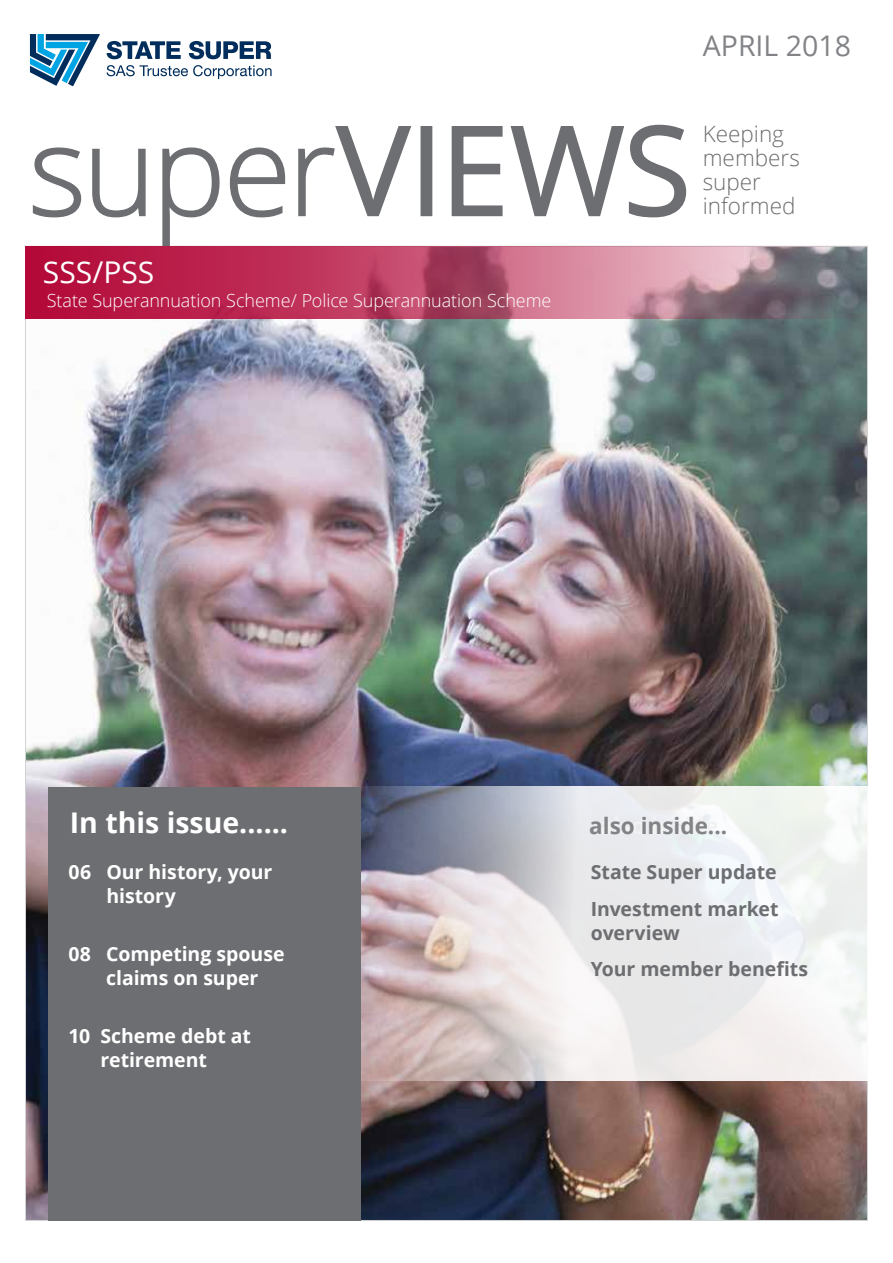
<style>
.page{position:relative;width:893px;height:1263px;background:#fff}
.page>*{position:absolute;margin:0;border:0;box-sizing:border-box;transform-origin:0 0}
.t1{font:300 124.2px "Open Sans";letter-spacing:-.03em;color:#6d6e71}
.t2{font:30px "Open Sans";color:#fff}
.t3{font:700 28.5px "Open Sans";color:#fff}
.t4{font:28.5px "Open Sans";color:#818386}
.t5{font:300 22.5px/24px "Open Sans";color:#6d6e71}
.t6{font:700 22.5px "Open Sans";color:#818386}
.t7{font:700 19.5px/24px "Open Sans";letter-spacing:-.005em;color:#fff}
.t8{font:700 19.5px/36.8px "Open Sans";letter-spacing:-.005em;color:#6d6e71}
.t9{font:300 18px "Open Sans";letter-spacing:-.005em;color:#fff}
.s1{font-weight:400}
</style>
<div class="page">
<img style="left:27px;top:318px;width:839px;height:901px">
<svg style="left:32px;top:147px;width:50px;height:71px"></svg>
<svg style="left:92px;top:148px;width:54px;height:70px"></svg>
<svg style="left:162px;top:147px;width:58px;height:99px"></svg>
<svg style="left:229px;top:147px;width:57px;height:71px"></svg>
<svg style="left:298px;top:126px;width:114px;height:91px"></svg>
<div style="left:421px;top:126px;width:11px;height:90px;border:2px solid #6d6e71"></div>
<svg style="left:451px;top:126px;width:52px;height:91px"></svg>
<svg style="left:510px;top:124px;width:177px;height:94px"></svg>
<svg style="left:26px;top:246px;width:841px;height:72px;background:#b3516e"></svg>
<svg style="left:361px;top:787px;width:506px;height:294px"></svg>
<div style="left:49px;top:787px;width:312px;height:433px;background:#6d6e71"></div>
<svg style="left:107px;top:41px;width:74px;height:18px"></svg>
<svg style="left:30px;top:34px;width:70px;height:52px"></svg>
<svg style="left:107px;top:65px;width:165px;height:14px"></svg>
<svg style="left:189px;top:41px;width:82px;height:18px"></svg>
<h3 class="t4" style="left:703px;top:26px;width:150px">APRIL 2018</h3>
<h1 class="t1" style="left:28px;top:85px;width:664px">super<span class="s1">VIEWS</span></h1>
<p class="t5" style="left:703px;top:121px;width:99px">Keeping members super informed</p>
<h2 class="t2" style="left:43px;top:251px;width:113px">SSS/PSS</h2>
<p class="t9" style="left:47px;top:288px;width:506px">State Superannuation Scheme/ Police Superannuation Scheme</p>
<h3 class="t3" style="left:70px;top:802px;width:220px">In this issue......</h3>
<p class="t7" style="left:106px;top:859px;width:167px;text-indent:-38px">06 Our history, your history</p>
<p class="t7" style="left:68px;top:941px;width:218px;text-align:center">08 Competing spouse claims on super</p>
<p class="t7" style="left:100px;top:1023px;width:152px;text-indent:-32px">10 Scheme debt at retirement</p>
<p class="t6" style="left:589px;top:810px;width:139px">also inside...</p>
<p class="t6" style="left:600px;top:810px;width:120px">also inside</p>
<p class="t8" style="left:591px;top:853px;width:189px">State Super update<br>Investment market</p>
<p class="t8" style="left:591px;top:914px;width:219px">overview<br>Your member benefits</p>
</div>
